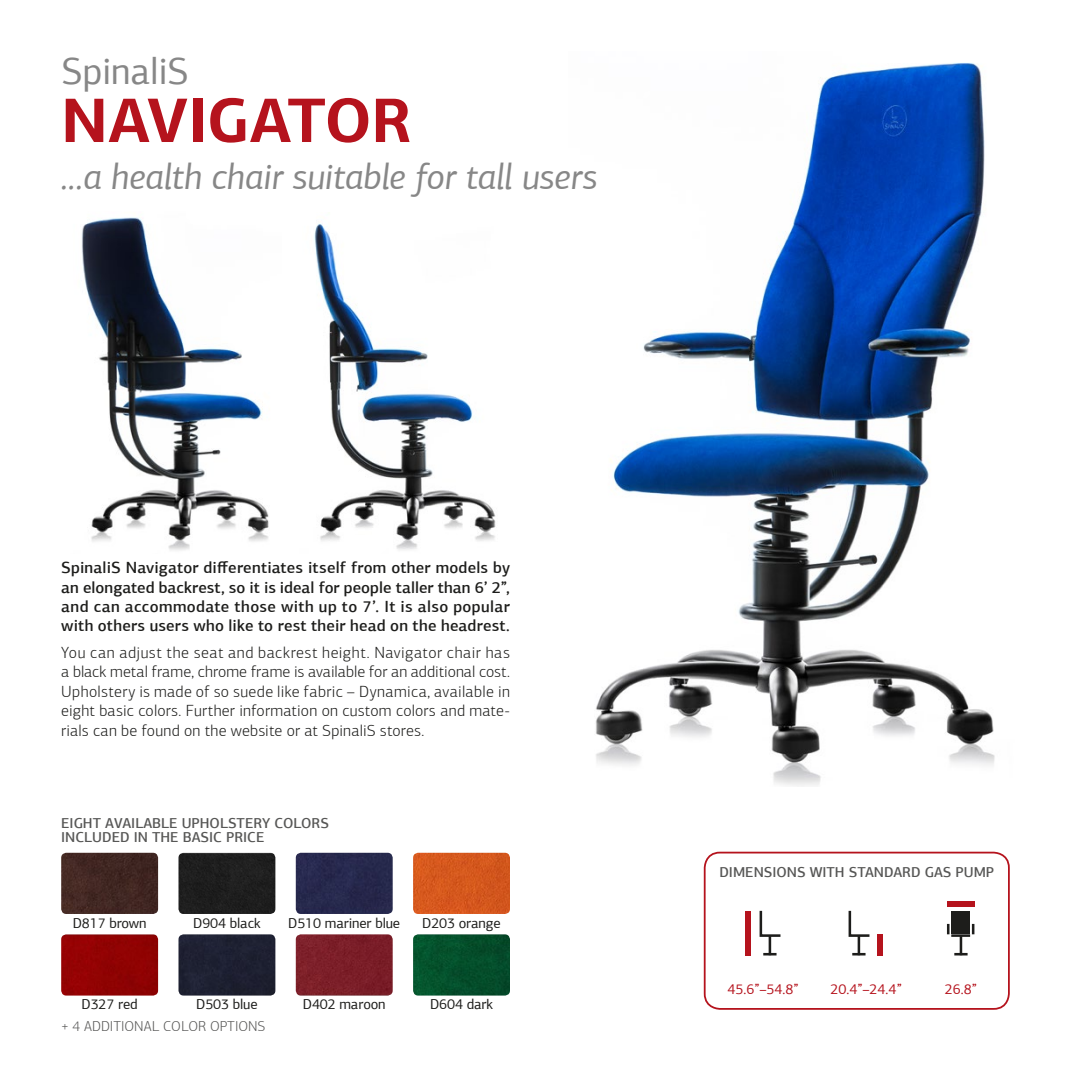
<style>
.page{position:relative;width:1071px;height:1071px;background:#fff}
.page>*{position:absolute;margin:0;border:0;box-sizing:border-box;transform-origin:0 0}
.t1{font:700 63px "PF Agora Sans Pro";letter-spacing:-.005em;color:#b5131d}
.t2{font:37.8px "PF Agora Sans Pro";letter-spacing:-.01em;color:#878787}
.t3{font:italic 36.05px "PF Agora Sans Pro";letter-spacing:-.01em;color:#878787}
.t4{font:300 16.28px/19.4px "PF Agora Sans Pro";letter-spacing:.01em;color:#1d1d1b;text-align:justify}
.t5{font:500 16.28px/19.4px "PF Agora Sans Pro";letter-spacing:.015em;color:#1d1d1b;text-align:justify}
.t6{font:500 14.35px/14.3px "PF Agora Sans Pro";color:#575756}
.t7{font:14.35px "PF Agora Sans Pro";letter-spacing:-.01em;color:#1d1d1b}
.t8{font:14.35px "PF Agora Sans Pro";color:#b5131d}
.t9{font:300 14.35px "PF Agora Sans Pro";color:#575756}
</style>
<div class="page">
<img style="left:82px;top:217px;width:187px;height:333px">
<img style="left:314px;top:223px;width:182px;height:327px">
<img style="left:595px;top:62px;width:400px;height:724px">
<img style="left:61px;top:853px;width:97px;height:61px">
<img style="left:61px;top:934px;width:97px;height:62px">
<div style="left:178px;top:853px;width:97px;height:61px;background:#1e1e1e"></div>
<div style="left:178px;top:934px;width:97px;height:62px;background:#1e2032"></div>
<div style="left:296px;top:853px;width:97px;height:61px;background:#27284d"></div>
<img style="left:296px;top:934px;width:97px;height:62px">
<img style="left:413px;top:853px;width:97px;height:61px">
<img style="left:413px;top:934px;width:97px;height:62px">
<div style="left:704px;top:852px;width:306px;height:158px;border:2px solid #b5131d;border-radius:15px"></div>
<svg style="left:759px;top:910px;width:22px;height:45px"></svg>
<div style="left:745px;top:911px;width:6px;height:44px;background:#b5131d"></div>
<svg style="left:848px;top:910px;width:22px;height:45px"></svg>
<div style="left:878px;top:934px;width:5px;height:21px;background:#b5131d"></div>
<div style="left:947px;top:902px;width:28px;height:5px;background:#b5131d"></div>
<svg style="left:947px;top:924px;width:27px;height:31px"></svg>
<div style="left:951px;top:911px;width:19px;height:23px;background:#1d1d1b"></div>
<h2 class="t2" style="left:61px;top:56px;width:129px">SpinaliS</h2>
<h1 class="t1" style="left:61px;top:95px;width:352px">NAVIGATOR</h1>
<h3 class="t3" style="left:61px;top:162px;width:538px">...a health chair suitable for tall users</h3>
<p class="t5" style="left:61px;top:559px;width:450px">SpinaliS Navigator differentiates itself from other models by an elongated backrest, so it is ideal for people taller than 6’ 2”, and can accommodate those with up to 7’. It is also popular with others users who like to rest their head on the headrest.</p>
<p class="t4" style="left:61px;top:644px;width:450px">You can adjust the seat and backrest height. Navigator chair has a black metal frame, chrome frame is available for an additional cost.<br>Upholstery is made of so suede like fabric – Dynamica, available in eight basic colors. Further information on custom colors and mate&shy;rials can be found on the website or at SpinaliS stores.</p>
<p class="t6" style="left:61px;top:817px;width:269px">EIGHT AVAILABLE UPHOLSTERY COLORS<br>INCLUDED IN THE BASIC PRICE</p>
<p class="t7" style="left:73px;top:917px;width:75px">D817 brown</p>
<p class="t7" style="left:193px;top:917px;width:69px">D904 black</p>
<p class="t7" style="left:288px;top:917px;width:113px">D510 mariner blue</p>
<p class="t7" style="left:422px;top:917px;width:80px">D203 orange</p>
<p class="t7" style="left:82px;top:999px;width:58px">D327 red</p>
<p class="t7" style="left:196px;top:999px;width:63px">D503 blue</p>
<p class="t9" style="left:61px;top:1020px;width:206px">+ 4 ADDITIONAL COLOR OPTIONS</p>
<p class="t7" style="left:303px;top:999px;width:84px">D402 maroon</p>
<p class="t7" style="left:430px;top:999px;width:64px">D604 dark</p>
<p class="t6" style="left:719px;top:866px;width:276px">DIMENSIONS WITH STANDARD GAS PUMP</p>
<p class="t8" style="left:727px;top:983px;width:73px">45.6”–54.8”</p>
<p class="t8" style="left:830px;top:983px;width:73px">20.4”–24.4”</p>
<p class="t8" style="left:945px;top:983px;width:34px">26.8”</p>
</div>
